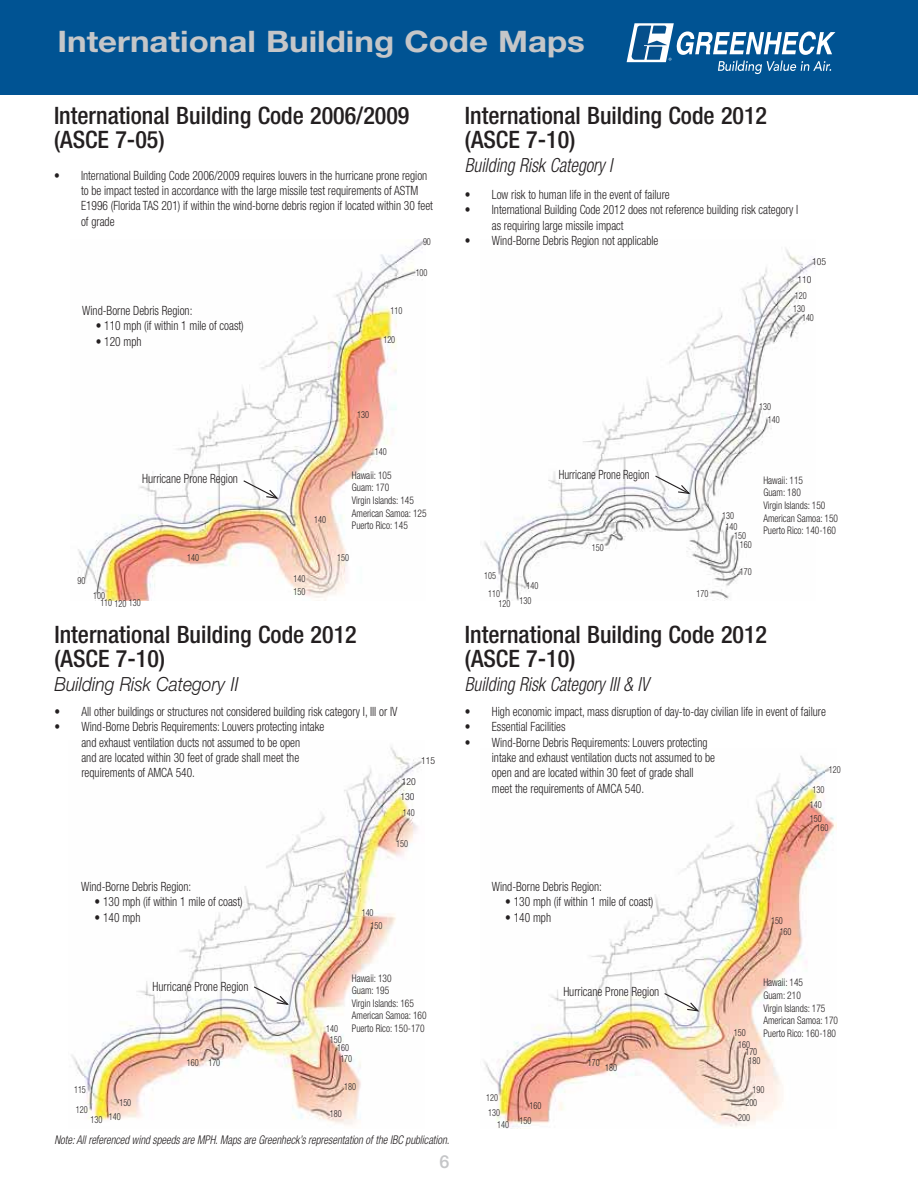
<style>
.page{position:relative;width:918px;height:1188px;background:#fff}
.page>*{position:absolute;margin:0;border:0;box-sizing:border-box;transform-origin:0 0}
.t1{font:700 29.7px "Helvetica Neue LT Std";color:#c5c6c8;scale:1.11 1}
.t2{font:500 condensed 24px/24px "Helvetica Neue LT Std";color:#231f20}
.t3{font:italic 300 condensed 19.5px "Helvetica Neue LT Std";color:#231f20;scale:.9 1}
.t4{font:italic 300 19.5px "Helvetica Neue LT Std";color:#231f20;scale:.9 1}
.t5{font:500 18px "Helvetica Neue LT Std";color:#c5c6c8}
.t6{font:300 condensed 12.75px/15.3px "Helvetica Neue LT Std";color:#231f20;scale:.9 1}
.t7{font:300 condensed 12.75px "Helvetica Neue LT Std";color:#231f20;scale:.85 1}
.t8{font:italic 300 condensed 12px "Helvetica Neue LT Std";color:#231f20;scale:.9 1}
.t9{font:300 condensed 10.5px/12.6px "Helvetica Neue LT Std";color:#231f20;scale:.9 1}
.t10{font:300 condensed 9.75px/14.7px "Helvetica Neue LT Std";color:#231f20;scale:.85 1}
.t11{font:300 condensed 9.75px "Helvetica Neue LT Std";color:#231f20}
</style>
<div class="page">
<div style="left:0;top:0;width:918px;height:94px;background:#005393"></div>
<svg style="left:627px;top:23px;width:208px;height:51px"></svg>
<img style="left:484px;top:249px;width:332px;height:352px">
<svg style="left:654px;top:475px;width:38px;height:20px"></svg>
<img style="left:484px;top:755px;width:352px;height:373px">
<svg style="left:663px;top:992px;width:38px;height:20px"></svg>
<img style="left:71px;top:747px;width:351px;height:378px">
<svg style="left:253px;top:985px;width:37px;height:21px"></svg>
<img style="left:78px;top:239px;width:347px;height:361px">
<svg style="left:242px;top:479px;width:38px;height:21px"></svg>
<h1 class="t1" style="left:57px;top:31px;width:477px">International Building Code Maps</h1>
<h2 class="t2" style="left:54px;top:105px;width:357px">International Building Code 2006/2009 (ASCE 7-05)</h2>
<p class="t6" style="left:81px;top:169px;width:393px;text-indent:-27px">• International Building Code 2006/2009 requires louvers in the hurricane prone region to be impact tested in accordance with the large missile test requirements of ASTM E1996 (Florida TAS 201) if within the wind-borne debris region if located within 30 feet of grade</p>
<p class="t10" style="left:423px;top:235px;width:11px">90</p>
<p class="t6" style="left:82px;top:304px;width:124px">Wind-Borne Debris Region:</p>
<p class="t6" style="left:96px;top:319px;width:166px">• 110 mph (if within 1 mile of coast)</p>
<p class="t6" style="left:96px;top:335px;width:52px">• 120 mph</p>
<p class="t10" style="left:391px;top:304px;width:16px">110</p>
<p class="t10" style="left:383px;top:333px;width:16px">120</p>
<p class="t10" style="left:416px;top:266px;width:16px">100</p>
<p class="t10" style="left:357px;top:408px;width:16px">130</p>
<p class="t10" style="left:375px;top:445px;width:16px">140</p>
<h2 class="t2" style="left:465px;top:105px;width:304px">International Building Code 2012 (ASCE 7-10)</h2>
<h3 class="t3" style="left:465px;top:158px;width:166px">Building Risk Category I</h3>
<p class="t6" style="left:465px;top:188px;width:229px">• Low risk to human life in the event of failure</p>
<p class="t6" style="left:492px;top:203px;width:342px;text-indent:-27px">• International Building Code 2012 does not reference building risk category I as requiring large missile impact</p>
<p class="t6" style="left:465px;top:234px;width:217px">• Wind-Borne Debris Region not applicable</p>
<p class="t11" style="left:812px;top:258px;width:16px">105</p>
<p class="t11" style="left:798px;top:276px;width:16px">110</p>
<p class="t10" style="left:795px;top:289px;width:16px">120</p>
<p class="t10" style="left:793px;top:302px;width:16px">130</p>
<p class="t10" style="left:802px;top:311px;width:16px">140</p>
<p class="t10" style="left:759px;top:400px;width:16px">130</p>
<p class="t10" style="left:768px;top:413px;width:16px">140</p>
<p class="t6" style="left:142px;top:472px;width:108px">Hurricane Prone Region</p>
<p class="t10" style="left:314px;top:513px;width:16px">140</p>
<p class="t7" style="left:559px;top:470px;width:108px">Hurricane Prone Region</p>
<p class="t9" style="left:352px;top:470px;width:85px">Hawaii: 105<br>Guam: 170<br>Virgin Islands: 145<br>American Samoa: 125<br>Puerto Rico: 145</p>
<p class="t9" style="left:763px;top:475px;width:85px">Hawaii: 115<br>Guam: 180<br>Virgin Islands: 150<br>American Samoa: 150<br>Puerto Rico: 140-160</p>
<p class="t10" style="left:722px;top:509px;width:16px">130</p>
<p class="t10" style="left:725px;top:520px;width:16px">140</p>
<p class="t10" style="left:734px;top:529px;width:16px">150</p>
<p class="t10" style="left:740px;top:538px;width:16px">160</p>
<p class="t10" style="left:592px;top:541px;width:16px">150</p>
<p class="t10" style="left:187px;top:551px;width:16px">140</p>
<p class="t10" style="left:337px;top:551px;width:16px">150</p>
<p class="t10" style="left:78px;top:574px;width:11px">90</p>
<p class="t10" style="left:294px;top:572px;width:16px">140</p>
<p class="t10" style="left:93px;top:589px;width:16px">100</p>
<p class="t10" style="left:100px;top:596px;width:49px">110 120 130</p>
<p class="t10" style="left:294px;top:585px;width:16px">150</p>
<p class="t10" style="left:484px;top:569px;width:16px">105</p>
<p class="t10" style="left:488px;top:587px;width:16px">110</p>
<p class="t10" style="left:499px;top:597px;width:16px">120</p>
<p class="t10" style="left:519px;top:579px;width:24px;text-indent:7px">140<br>130</p>
<p class="t10" style="left:697px;top:587px;width:16px">170</p>
<p class="t10" style="left:740px;top:565px;width:16px">170</p>
<h2 class="t2" style="left:54px;top:624px;width:304px">International Building Code 2012 (ASCE 7-10)</h2>
<h3 class="t4" style="left:54px;top:677px;width:206px">Building Risk Category II</h3>
<p class="t6" style="left:54px;top:705px;width:383px">• All other buildings or structures not considered building risk category I, III or IV</p>
<p class="t6" style="left:81px;top:720px;width:271px;text-indent:-27px">• Wind-Borne Debris Requirements: Louvers protecting intake and exhaust ventilation ducts not assumed to be open<br>and are located within 30 feet of grade shall meet the requirements of AMCA 540.</p>
<p class="t11" style="left:421px;top:757px;width:16px">115</p>
<p class="t11" style="left:402px;top:778px;width:16px">120</p>
<p class="t11" style="left:400px;top:793px;width:16px">130</p>
<p class="t10" style="left:403px;top:806px;width:16px">140</p>
<h2 class="t2" style="left:465px;top:624px;width:304px">International Building Code 2012 (ASCE 7-10)</h2>
<h3 class="t3" style="left:465px;top:677px;width:206px">Building Risk Category III &amp; IV</h3>
<p class="t6" style="left:465px;top:705px;width:403px">• High economic impact, mass disruption of day-to-day civilian life in event of failure</p>
<p class="t6" style="left:465px;top:720px;width:113px">• Essential Facilities</p>
<p class="t6" style="left:492px;top:736px;width:249px;text-indent:-27px">• Wind-Borne Debris Requirements: Louvers protecting intake and exhaust ventilation ducts not assumed to be open and are located within 30 feet of grade shall meet the requirements of AMCA 540.</p>
<p class="t10" style="left:816px;top:821px;width:16px">160</p>
<p class="t10" style="left:829px;top:763px;width:16px">120</p>
<p class="t10" style="left:812px;top:783px;width:16px">130</p>
<p class="t10" style="left:810px;top:798px;width:16px">140</p>
<p class="t10" style="left:810px;top:812px;width:16px">150</p>
<p class="t10" style="left:396px;top:837px;width:16px">150</p>
<p class="t6" style="left:81px;top:880px;width:124px">Wind-Borne Debris Region:</p>
<p class="t6" style="left:95px;top:895px;width:166px">• 130 mph (if within 1 mile of coast)</p>
<p class="t6" style="left:95px;top:910px;width:52px">• 140 mph</p>
<p class="t10" style="left:362px;top:906px;width:16px">140</p>
<p class="t10" style="left:370px;top:919px;width:16px">150</p>
<p class="t6" style="left:492px;top:880px;width:124px">Wind-Borne Debris Region:</p>
<p class="t6" style="left:505px;top:895px;width:166px">• 130 mph (if within 1 mile of coast)</p>
<p class="t6" style="left:505px;top:910px;width:52px">• 140 mph</p>
<p class="t10" style="left:771px;top:914px;width:16px">150</p>
<p class="t10" style="left:780px;top:925px;width:16px">160</p>
<p class="t6" style="left:153px;top:980px;width:108px">Hurricane Prone Region</p>
<p class="t10" style="left:187px;top:1056px;width:16px">160</p>
<p class="t10" style="left:208px;top:1056px;width:16px">170</p>
<p class="t10" style="left:326px;top:1022px;width:16px">140</p>
<p class="t9" style="left:352px;top:972px;width:85px">Hawaii: 130<br>Guam: 195<br>Virgin Islands: 165<br>American Samoa: 160<br>Puerto Rico: 150-170</p>
<p class="t10" style="left:330px;top:1033px;width:16px">150</p>
<p class="t10" style="left:337px;top:1041px;width:16px">160</p>
<p class="t10" style="left:340px;top:1052px;width:16px">170</p>
<p class="t6" style="left:563px;top:985px;width:108px">Hurricane Prone Region</p>
<p class="t10" style="left:588px;top:1056px;width:16px">170</p>
<p class="t10" style="left:605px;top:1061px;width:16px">180</p>
<p class="t10" style="left:734px;top:1026px;width:16px">150</p>
<p class="t9" style="left:763px;top:977px;width:85px">Hawaii: 145<br>Guam: 210<br>Virgin Islands: 175<br>American Samoa: 170<br>Puerto Rico: 160-180</p>
<p class="t10" style="left:738px;top:1038px;width:16px">160</p>
<p class="t10" style="left:745px;top:1045px;width:16px">170</p>
<p class="t10" style="left:749px;top:1054px;width:16px">180</p>
<p class="t10" style="left:74px;top:1083px;width:16px">115</p>
<p class="t10" style="left:109px;top:1096px;width:28px;text-indent:10px">150<br>140</p>
<p class="t10" style="left:76px;top:1103px;width:16px">120</p>
<p class="t10" style="left:91px;top:1114px;width:16px">130</p>
<p class="t10" style="left:344px;top:1080px;width:16px">180</p>
<p class="t10" style="left:330px;top:1107px;width:16px">180</p>
<p class="t10" style="left:486px;top:1091px;width:16px">120</p>
<p class="t10" style="left:488px;top:1106px;width:16px">130</p>
<p class="t10" style="left:497px;top:1118px;width:16px">140</p>
<p class="t10" style="left:519px;top:1099px;width:28px;line-height:15.3px;text-indent:10px">160<br>150</p>
<p class="t10" style="left:752px;top:1083px;width:16px">190</p>
<p class="t10" style="left:745px;top:1096px;width:16px">200</p>
<p class="t10" style="left:738px;top:1111px;width:16px">200</p>
<p class="t8" style="left:54px;top:1135px;width:441px">Note: All referenced wind speeds are MPH. Maps are Greenheck’s representation of the IBC publication.</p>
<h3 class="t5" style="left:440px;top:1155px;width:12px">6</h3>
</div>
